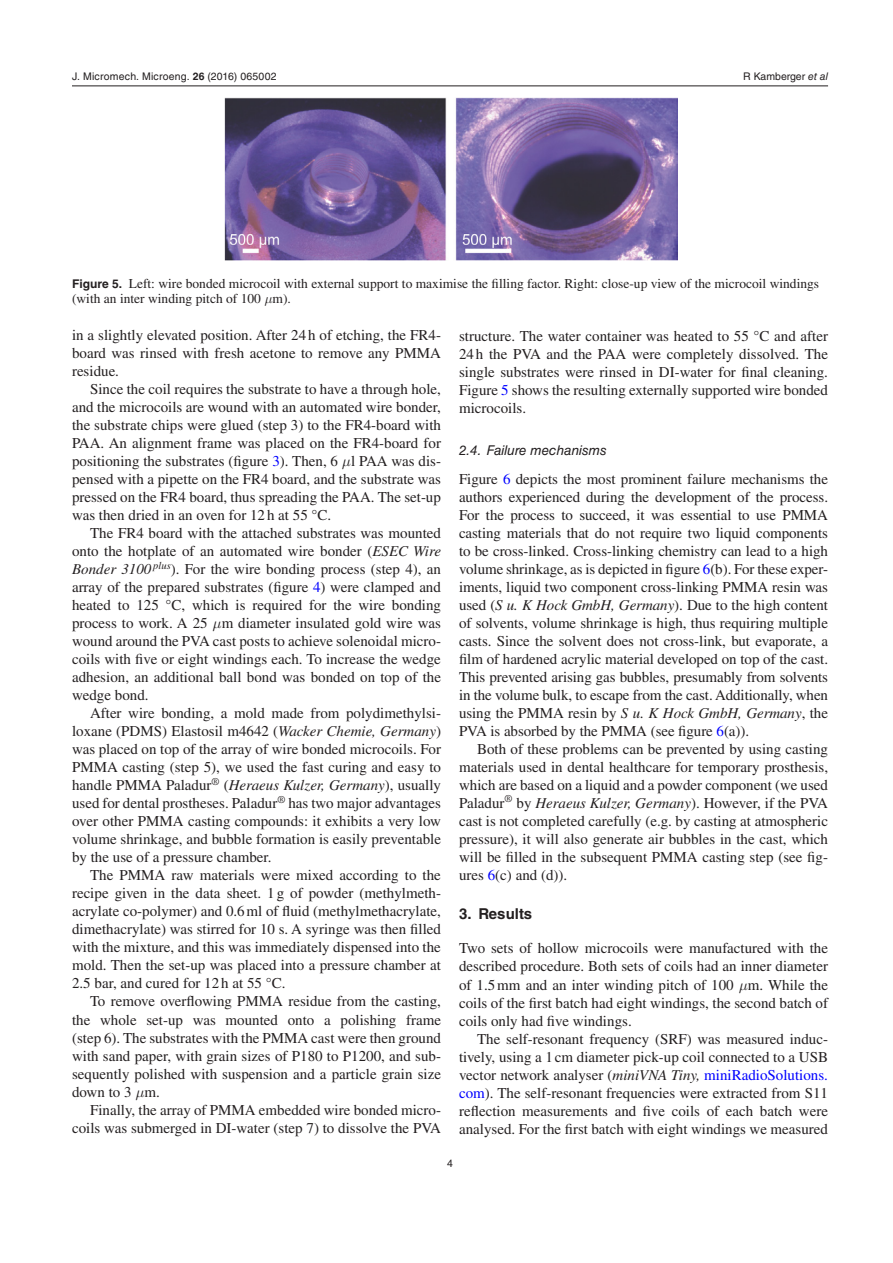
<style>
.page{position:relative;width:893px;height:1263px;background:#fff}
.page>*{position:absolute;margin:0;border:0;box-sizing:border-box;transform-origin:0 0}
.t1{font:15px/18px "Times LT Std";color:#231f20;text-align:justify}
.t2{font:700 15px "Helvetica LT Std";color:#231f20}
.t3{font:13.5px/15px "Times LT Std";color:#231f20}
.t4{font:italic 13.5px "Helvetica LT Std";color:#231f20}
.t5{font:10.5px "Helvetica LT Std";letter-spacing:.02em;color:#231f20}
.t6{font:10.5px "Helvetica LT Std";color:#231f20}
.s1{font-family:"Helvetica";font-weight:700}
.s2{font-family:"Helvetica"}
.s3{font-style:italic}
.s4{font-family:"Helvetica LT Std";font-weight:700;font-size:12px}
.s5{color:#00f}
.s6{font-family:"STIX General"}
</style>
<div class="page">
<hr style="left:72px;top:86px;width:756px;height:1px;background:#231f20">
<img style="left:224px;top:97px;width:453px;height:164px">
<p class="t5" style="left:72px;top:70px;width:206px">J. Micromech. Microeng. <span class="s1">26</span> (<span class="s2">2016</span>) 065002</p>
<p class="t6" style="left:743px;top:70px;width:86px">R Kamberger <span class="s3">et al</span></p>
<p class="t3" style="left:72px;top:276px;width:749px"><span class="s4">Figure 5.</span> Left: wire bonded microcoil with external support to maximise the filling factor. Right: close-up view of the microcoil windings (with an inter winding pitch of 100 m).</p>
<p class="t1" style="left:72px;top:326px;width:371px">in a slightly elevated position. After 24h of etching, the FR4- board was rinsed with fresh acetone to remove any PMMA residue.</p>
<p class="t1" style="left:72px;top:380px;width:371px;text-indent:18px">Since the coil requires the substrate to have a through hole, and the microcoils are wound with an automated wire bonder, the substrate chips were glued (step 3) to the FR4-board with PAA. An alignment frame was placed on the FR4-board for positioning the substrates (figure <span class="s5">3</span>). Then, 6 l PAA was dis&shy;pensed with a pipette on the FR4 board, and the substrate was pressed on the FR4 board, thus spreading the PAA. The set-up was then dried in an oven for 12h at 55 <span class="s6">°</span>C.</p>
<p class="t1" style="left:72px;top:524px;width:371px;text-indent:18px">The FR4 board with the attached substrates was mounted onto the hotplate of an automated wire bonder (<span class="s3">ESEC Wire Bonder 3100</span> <sup>plus</sup>). For the wire bonding process (step 4), an array of the prepared substrates (figure <span class="s5">4</span>) were clamped and heated to 125 <span class="s6">°</span>C, which is required for the wire bonding process to work. A 25 m diameter insulated gold wire was wound around the PVA cast posts to achieve solenoidal micro&shy;coils with five or eight windings each. To increase the wedge adhesion, an additional ball bond was bonded on top of the wedge bond.</p>
<p class="t1" style="left:72px;top:704px;width:371px;text-indent:18px">After wire bonding, a mold made from polydimethylsi&shy;loxane (PDMS) Elastosil m4642 (<span class="s3">Wacker Chemie, Germany</span>) was placed on top of the array of wire bonded microcoils. For PMMA casting (step 5), we used the fast curing and easy to handle PMMA Paladur<sup>®</sup> (<span class="s3">Heraeus Kulzer, Germany</span>), usually used for dental prostheses. Paladur<sup>®</sup> has two major advantages over other PMMA casting compounds: it exhibits a very low volume shrinkage, and bubble formation is easily preventable by the use of a pressure chamber.</p>
<p class="t1" style="left:72px;top:866px;width:371px;text-indent:18px">The PMMA raw materials were mixed according to the recipe given in the data sheet. 1g of powder (methylmeth&shy;acrylate co-polymer) and 0.6ml of fluid (methylmethacrylate, dimethacrylate) was stirred for 10 s. A syringe was then filled with the mixture, and this was immediately dispensed into the mold. Then the set-up was placed into a pressure chamber at 2.5 bar, and cured for 12h at 55 <span class="s6">°</span>C.</p>
<p class="t1" style="left:72px;top:992px;width:371px;text-indent:18px">To remove overflowing PMMA residue from the casting, the whole set-up was mounted onto a polishing frame (step 6). The substrates with the PMMA cast were then ground with sand paper, with grain sizes of P180 to P1200, and sub&shy;sequently polished with suspension and a particle grain size down to 3 m.</p>
<p class="t1" style="left:72px;top:1100px;width:371px;text-align:right">Finally, the array of PMMA embedded wire bonded micro&shy;coils was submerged in DI-water (step 7) to dissolve the PVA</p>
<p class="t1" style="left:459px;top:327px;width:371px">structure. The water container was heated to 55 <span class="s6">°</span>C and after 24h the PVA and the PAA were completely dissolved. The single substrates were rinsed in DI-water for final cleaning.<br>Figure <span class="s5">5</span> shows the resulting externally supported wire bonded microcoils.</p>
<p class="t4" style="left:459px;top:443px;width:149px">2.4. Failure mechanisms</p>
<p class="t1" style="left:459px;top:470px;width:371px">Figure <span class="s5">6</span> depicts the most prominent failure mechanisms the authors experienced during the development of the process.<br>For the process to succeed, it was essential to use PMMA casting materials that do not require two liquid components to be cross-linked. Cross-linking chemistry can lead to a high volume shrinkage, as is depicted in figure <span class="s5">6</span>(b). For these exper&shy;iments, liquid two component cross-linking PMMA resin was used (<span class="s3">S u. K Hock GmbH, Germany</span>). Due to the high content of solvents, volume shrinkage is high, thus requiring multiple casts. Since the solvent does not cross-link, but evaporate, a film of hardened acrylic material developed on top of the cast.<br>This prevented arising gas bubbles, presumably from solvents in the volume bulk, to escape from the cast. Additionally, when using the PMMA resin by <span class="s3">S u. K Hock GmbH, Germany</span>, the PVA is absorbed by the PMMA (see figure <span class="s5">6</span>(a)).</p>
<p class="t1" style="left:459px;top:740px;width:371px;text-indent:18px">Both of these problems can be prevented by using casting materials used in dental healthcare for temporary prosthesis, which are based on a liquid and a powder component (we used Paladur<sup>®</sup> by <span class="s3">Heraeus Kulzer, Germany</span>). However, if the PVA cast is not completed carefully (e.g. by casting at atmospheric pressure), it will also generate air bubbles in the cast, which will be filled in the subsequent PMMA casting step (see fig&shy;ures <span class="s5">6</span>(c) and (d)).</p>
<p class="t2" style="left:459px;top:904px;width:75px">3. Results</p>
<p class="t1" style="left:459px;top:939px;width:371px">Two sets of hollow microcoils were manufactured with the described procedure. Both sets of coils had an inner diameter of 1.5mm and an inter winding pitch of 100 m. While the coils of the first batch had eight windings, the second batch of coils only had five windings.</p>
<p class="t1" style="left:459px;top:1029px;width:371px;text-indent:18px">The self-resonant frequency (SRF) was measured induc&shy;tively, using a 1 cm diameter pick-up coil connected to a USB vector network analyser (<span class="s3">miniVNA Tiny,</span> <span class="s5">miniRadioSolutions. com</span>). The self-resonant frequencies were extracted from S11 reflection measurements and five coils of each batch were analysed. For the first batch with eight windings we measured</p>
<p class="t5" style="left:447px;top:1157px;width:7px">4</p>
</div>
